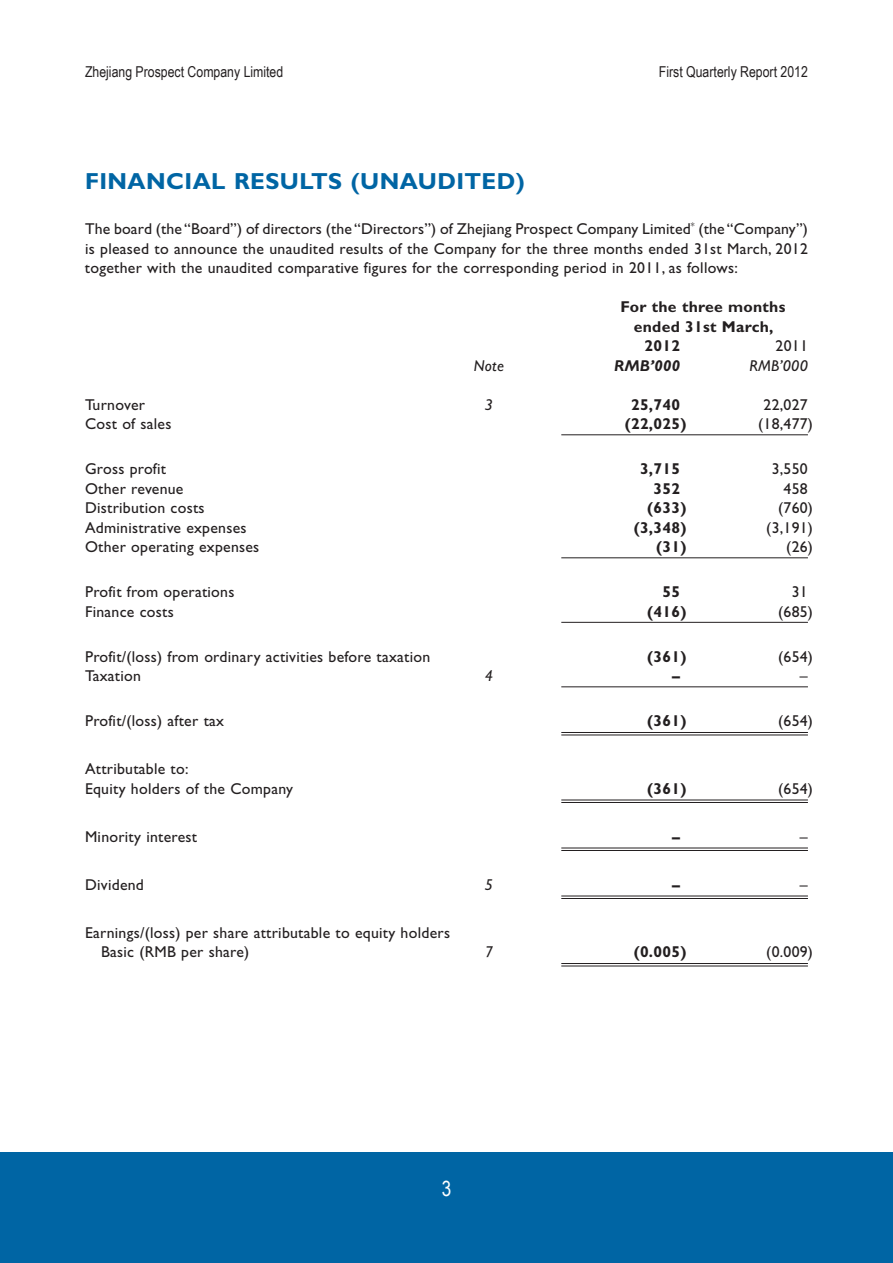
<style>
.page{position:relative;width:893px;height:1263px;background:#fff}
.page>*{position:absolute;margin:0;border:0;box-sizing:border-box;transform-origin:0 0}
.t1{font:700 23.25px "Gill Sans Std";letter-spacing:.015em;color:#0065a4}
.t2{font:15.75px/19.5px "Gill Sans Std";letter-spacing:.015em;color:#231f20}
.t3{font:700 15.75px "Gill Sans Std";letter-spacing:.015em;color:#231f20}
.t4{font:italic 15.75px "Gill Sans Std";letter-spacing:.015em;color:#231f20}
.t5{font:italic 700 15.75px "Gill Sans Std";letter-spacing:.015em;color:#231f20}
.t6{font:15px "Arial Narrow";color:#231f20}
</style>
<div class="page">
<div style="left:0;top:1152px;width:893px;height:111px;background:#0065a4"></div>
<hr style="left:561px;top:434px;width:247px;height:1px;background:#231f20">
<hr style="left:561px;top:557px;width:247px;height:1px;background:#231f20">
<hr style="left:561px;top:622px;width:247px;height:1px;background:#231f20">
<hr style="left:561px;top:686px;width:247px;height:1px;background:#231f20">
<hr style="left:561px;top:732px;width:247px;height:1px;background:#231f20">
<hr style="left:561px;top:735px;width:247px;height:1px;background:#231f20">
<hr style="left:561px;top:800px;width:247px;height:1px;background:#231f20">
<hr style="left:561px;top:802px;width:247px;height:1px;background:#231f20">
<hr style="left:561px;top:848px;width:247px;height:1px;background:#231f20">
<hr style="left:561px;top:850px;width:247px;height:1px;background:#231f20">
<hr style="left:561px;top:896px;width:247px;height:1px;background:#231f20">
<hr style="left:561px;top:898px;width:247px;height:1px;background:#231f20">
<hr style="left:561px;top:963px;width:247px;height:1px;background:#231f20">
<hr style="left:561px;top:966px;width:247px;height:1px;background:#231f20">
<p class="t6" style="left:85px;top:60px;width:200px">Zhejiang Prospect Company Limited</p>
<p class="t6" style="left:659px;top:60px;width:151px">First Quarterly Report 2012</p>
<h1 class="t1" style="left:85px;top:168px;width:441px">FINANCIAL RESULTS (UNAUDITED)</h1>
<p class="t2" style="left:85px;top:219px;width:724px;text-align:justify">The board (the “Board”) of directors (the “Directors”) of Zhejiang Prospect Company Limited<sup>*</sup> (the “Company”) is pleased to announce the unaudited results of the Company for the three months ended 31st March, 2012 together with the unaudited comparative figures for the corresponding period in 2011, as follows:</p>
<p class="t3" style="left:620px;top:297px;width:166px">For the three months</p>
<p class="t3" style="left:634px;top:317px;width:141px">ended 31st March,</p>
<p class="t3" style="left:644px;top:336px;width:37px">2012</p>
<p class="t2" style="left:776px;top:336px;width:34px">2011</p>
<p class="t4" style="left:474px;top:356px;width:32px">Note</p>
<p class="t5" style="left:614px;top:356px;width:67px">RMB’000</p>
<p class="t4" style="left:749px;top:356px;width:60px">RMB’000</p>
<p class="t2" style="left:85px;top:395px;width:62px">Turnover</p>
<p class="t4" style="left:485px;top:395px;width:10px">3</p>
<p class="t3" style="left:631px;top:395px;width:51px">25,740</p>
<p class="t2" style="left:763px;top:395px;width:46px">22,027</p>
<p class="t2" style="left:85px;top:414px;width:88px">Cost of sales</p>
<p class="t3" style="left:625px;top:414px;width:63px">(22,025)</p>
<p class="t2" style="left:758px;top:414px;width:56px">(18,477 )</p>
<p class="t2" style="left:85px;top:459px;width:83px">Gross profit</p>
<p class="t3" style="left:640px;top:459px;width:42px">3,715</p>
<p class="t2" style="left:772px;top:459px;width:38px">3,550</p>
<p class="t2" style="left:85px;top:479px;width:100px">Other revenue</p>
<p class="t3" style="left:653px;top:479px;width:28px">352</p>
<p class="t2" style="left:783px;top:479px;width:26px">458</p>
<p class="t2" style="left:85px;top:498px;width:121px">Distribution costs</p>
<p class="t3" style="left:647px;top:498px;width:41px">(633)</p>
<p class="t2" style="left:778px;top:498px;width:36px">(760 )</p>
<p class="t2" style="left:85px;top:518px;width:163px">Administrative expenses</p>
<p class="t3" style="left:634px;top:518px;width:54px">(3,348)</p>
<p class="t2" style="left:766px;top:518px;width:48px">(3,191 )</p>
<p class="t2" style="left:85px;top:537px;width:176px">Other operating expenses</p>
<p class="t3" style="left:656px;top:537px;width:32px">(31)</p>
<p class="t2" style="left:786px;top:537px;width:28px">(26 )</p>
<p class="t2" style="left:85px;top:582px;width:151px">Profit from operations</p>
<p class="t3" style="left:662px;top:582px;width:19px">55</p>
<p class="t2" style="left:792px;top:582px;width:18px">31</p>
<p class="t2" style="left:85px;top:602px;width:90px">Finance costs</p>
<p class="t3" style="left:647px;top:602px;width:41px">(416)</p>
<p class="t2" style="left:778px;top:602px;width:36px">(685 )</p>
<p class="t2" style="left:85px;top:647px;width:347px">Profit/(loss) from ordinary activities before taxation</p>
<p class="t3" style="left:647px;top:647px;width:41px">(361)</p>
<p class="t2" style="left:778px;top:647px;width:36px">(654 )</p>
<p class="t2" style="left:85px;top:666px;width:58px">Taxation</p>
<p class="t4" style="left:485px;top:667px;width:10px">4</p>
<p class="t3" style="left:672px;top:666px;width:9px">–</p>
<p class="t2" style="left:800px;top:666px;width:9px">–</p>
<p class="t2" style="left:85px;top:711px;width:141px">Profit/(loss) after tax</p>
<p class="t3" style="left:647px;top:711px;width:41px">(361)</p>
<p class="t2" style="left:778px;top:711px;width:36px">(654 )</p>
<p class="t2" style="left:85px;top:759px;width:210px">Attributable to:<br>Equity holders of the Company</p>
<p class="t3" style="left:647px;top:779px;width:41px">(361)</p>
<p class="t2" style="left:778px;top:779px;width:36px">(654 )</p>
<p class="t2" style="left:85px;top:827px;width:114px">Minority interest</p>
<p class="t3" style="left:672px;top:827px;width:9px">–</p>
<p class="t2" style="left:800px;top:827px;width:9px">–</p>
<p class="t2" style="left:85px;top:875px;width:60px">Dividend</p>
<p class="t4" style="left:485px;top:875px;width:10px">5</p>
<p class="t3" style="left:672px;top:875px;width:9px">–</p>
<p class="t2" style="left:800px;top:875px;width:9px">–</p>
<p class="t2" style="left:101px;top:923px;width:351px;text-indent:-16px">Earnings/(loss) per share attributable to equity holders<br>Basic (RMB per share)</p>
<p class="t4" style="left:485px;top:943px;width:10px">7</p>
<p class="t3" style="left:634px;top:942px;width:54px">(0.005)</p>
<p class="t2" style="left:766px;top:942px;width:48px">(0.009 )</p>
</div>
